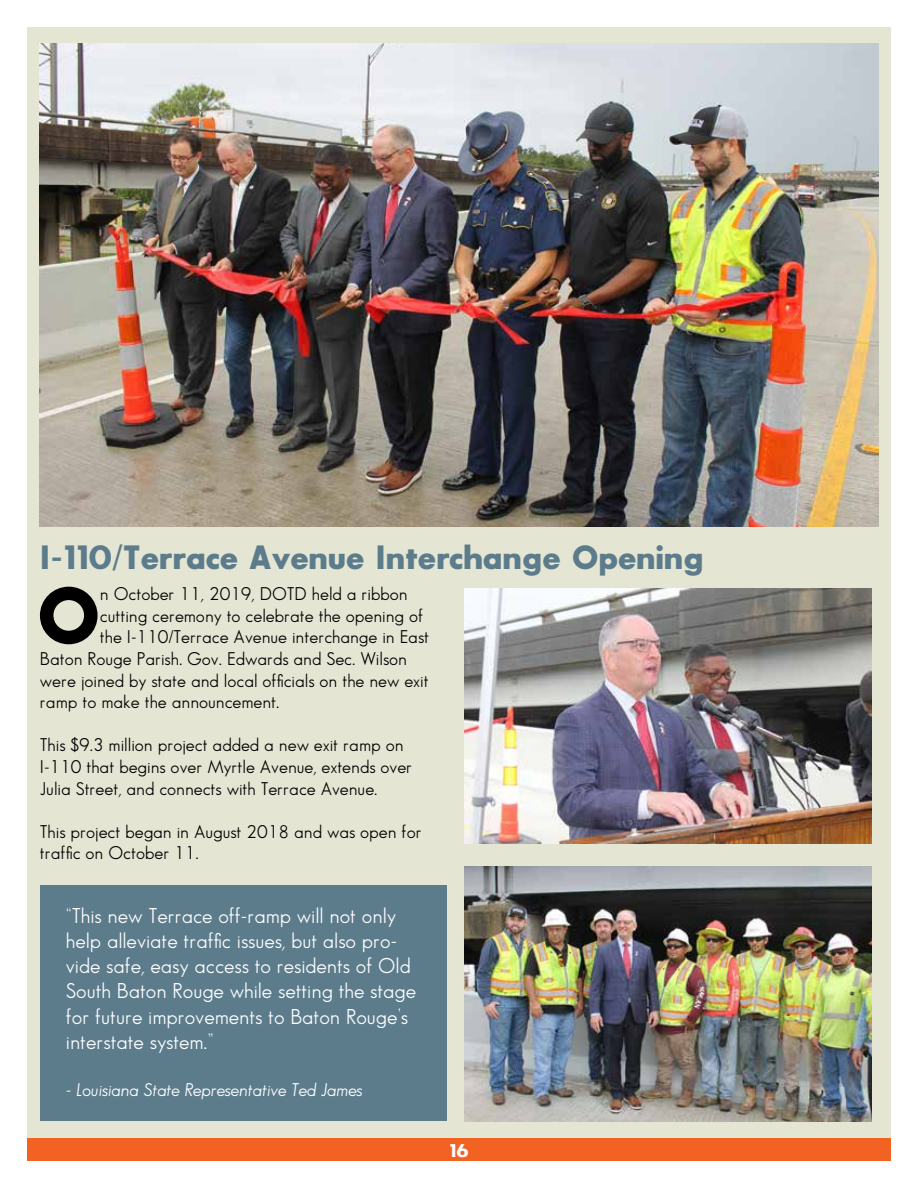
<style>
.page{position:relative;width:918px;height:1188px;background:#fff}
.page>*{position:absolute;margin:0;border:0;box-sizing:border-box;transform-origin:0 0}
.t1{font:78.45px "Sans Serif Bld FLF";color:#000}
.t2{font:33px "Sans Serif Bld FLF";color:#5c7c8c}
.t3{font:21px/25.2px "Sans Serif Book FLF";color:#fff}
.t4{font:18px/21.6px "Sans Serif Book FLF";color:#000}
.t5{font:italic 18px "Sans Serif Book FLF";color:#fff}
.t6{font:18px "Sans Serif Bld FLF";color:#fff}
</style>
<div class="page">
<div style="left:27px;top:27px;width:864px;height:1123px;background:#e4e5d2"></div>
<div style="left:27px;top:1139px;width:864px;height:22px;background:#f26323"></div>
<img style="left:40px;top:43px;width:838px;height:484px">
<img style="left:465px;top:866px;width:407px;height:255px">
<img style="left:465px;top:588px;width:407px;height:255px">
<div style="left:40px;top:886px;width:407px;height:235px;background:#5c7c8c"></div>
<h2 class="t2" style="left:40px;top:539px;width:665px">I-110/Terrace Avenue Interchange Opening</h2>
<h1 class="t1" style="left:37px;top:573px;width:64px">O</h1>
<p class="t4" style="left:100px;top:583px;width:309px">n October 11, 2019, DOTD held a ribbon</p>
<p class="t4" style="left:100px;top:604px;width:325px">cutting ceremony to celebrate the opening of</p>
<p class="t4" style="left:100px;top:626px;width:331px">the I-110/Terrace Avenue interchange in East</p>
<p class="t4" style="left:40px;top:648px;width:369px">Baton Rouge Parish. Gov. Edwards and Sec. Wilson</p>
<p class="t4" style="left:40px;top:669px;width:390px">were joined by state and local officials on the new exit</p>
<p class="t4" style="left:40px;top:691px;width:241px">ramp to make the announcement.</p>
<p class="t4" style="left:40px;top:734px;width:374px">This $9.3 million project added a new exit ramp on<br>I-110 that begins over Myrtle Avenue, extends over<br>Julia Street, and connects with Terrace Avenue.</p>
<p class="t4" style="left:40px;top:820px;width:383px">This project began in August 2018 and was open for traffic on October 11.</p>
<p class="t3" style="left:66px;top:903px;width:352px">“This new Terrace off-ramp will not only help alleviate traffic issues, but also pro&shy;vide safe, easy access to residents of Old South Baton Rouge while setting the stage for future improvements to Baton Rouge’s interstate system.”</p>
<p class="t5" style="left:66px;top:1079px;width:298px">- Louisiana State Representative Ted James</p>
<p class="t6" style="left:449px;top:1140px;width:21px">16</p>
</div>
